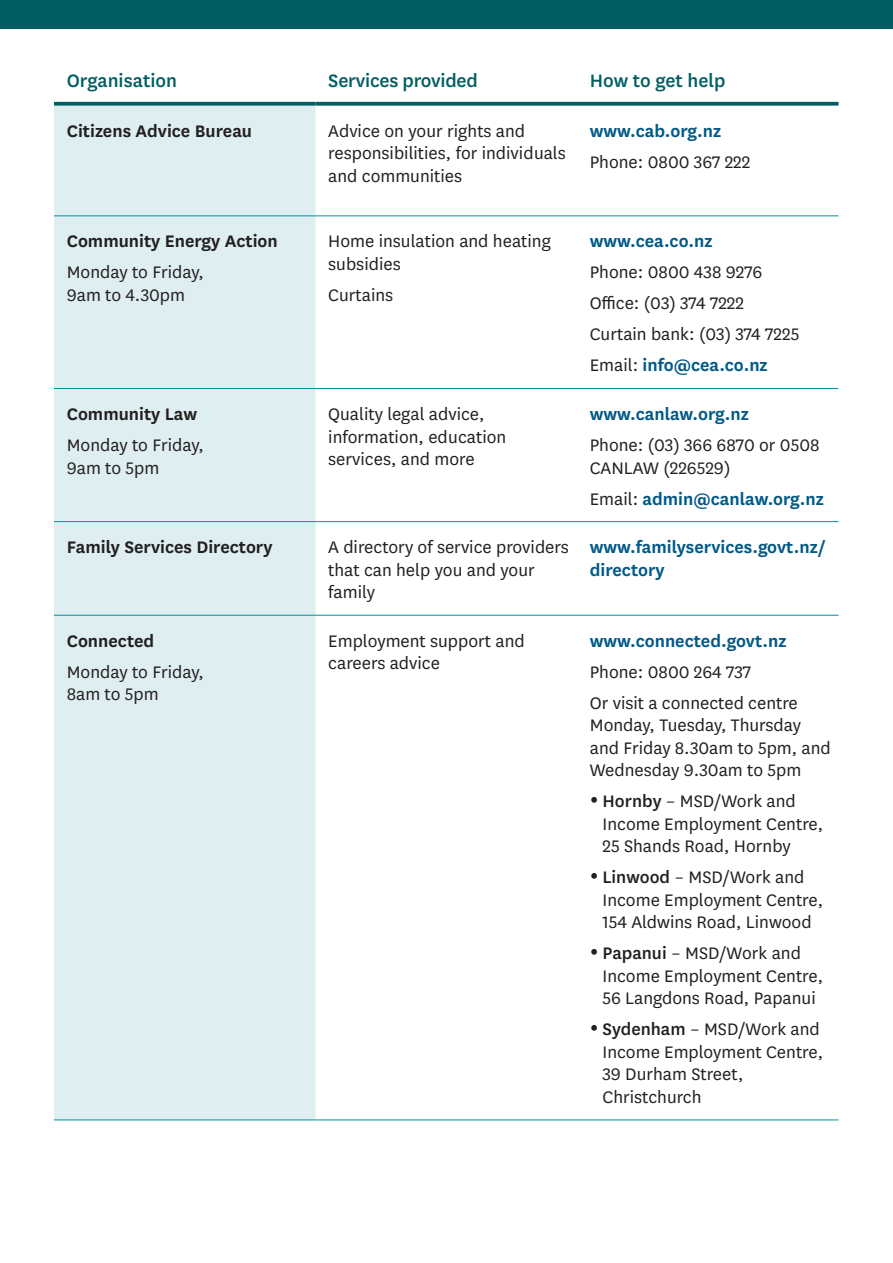
<style>
.page{position:relative;width:893px;height:1263px;background:#fff}
.page>*{position:absolute;margin:0;border:0;box-sizing:border-box;transform-origin:0 0}
.t1{font:500 21px "National";letter-spacing:-.005em;color:#005e62}
.t2{font:19.5px/22.5px "National";color:#231f20}
.t3{font:600 19.5px/22.5px "National";color:#005988}
.t4{font:600 19.5px "National";color:#231f20}
.s1{font-weight:600;color:#005988}
.s2{font-weight:400;color:#231f20}
.s3{font-weight:500}
</style>
<div class="page">
<div style="left:0;top:0;width:893px;height:29px;background:#005e62"></div>
<div style="left:54px;top:106px;width:261px;height:1013px;background:#deeef1"></div>
<hr style="left:54px;top:215px;width:261px;height:1px;background:#0093a2">
<hr style="left:315px;top:215px;width:262px;height:1px;background:#0093a2">
<hr style="left:577px;top:215px;width:261px;height:1px;background:#0093a2">
<hr style="left:54px;top:388px;width:261px;height:1px;background:#0093a2">
<hr style="left:315px;top:388px;width:262px;height:1px;background:#0093a2">
<hr style="left:577px;top:388px;width:261px;height:1px;background:#0093a2">
<hr style="left:54px;top:521px;width:261px;height:1px;background:#0093a2">
<hr style="left:315px;top:521px;width:262px;height:1px;background:#0093a2">
<hr style="left:577px;top:521px;width:261px;height:1px;background:#0093a2">
<hr style="left:54px;top:615px;width:261px;height:1px;background:#0093a2">
<hr style="left:315px;top:615px;width:262px;height:1px;background:#0093a2">
<hr style="left:577px;top:615px;width:261px;height:1px;background:#0093a2">
<hr style="left:54px;top:1119px;width:261px;height:1px;background:#0093a2">
<hr style="left:315px;top:1119px;width:262px;height:1px;background:#0093a2">
<hr style="left:577px;top:1119px;width:261px;height:1px;background:#0093a2">
<svg style="left:54px;top:102px;width:261px;height:4px"></svg>
<svg style="left:315px;top:102px;width:262px;height:4px"></svg>
<svg style="left:577px;top:102px;width:261px;height:4px"></svg>
<p class="t1" style="left:67px;top:66px;width:112px">Organisation</p>
<p class="t1" style="left:328px;top:66px;width:151px">Services provided</p>
<p class="t1" style="left:590px;top:66px;width:137px">How to get help</p>
<p class="t4" style="left:67px;top:117px;width:187px">Citizens Advice Bureau</p>
<p class="t2" style="left:328px;top:119px;width:239px">Advice on your rights and responsibilities, for individuals and communities</p>
<p class="t3" style="left:590px;top:118px;width:133px">www.cab.org.nz</p>
<p class="t2" style="left:590px;top:150px;width:162px">Phone: 0800 367 222</p>
<p class="t4" style="left:67px;top:228px;width:213px">Community Energy Action</p>
<p class="t2" style="left:67px;top:260px;width:139px">Monday to Friday,<br>9am to 4.30pm</p>
<p class="t4" style="left:67px;top:401px;width:132px">Community Law</p>
<p class="t2" style="left:67px;top:433px;width:139px">Monday to Friday,<br>9am to 5pm</p>
<p class="t2" style="left:328px;top:229px;width:224px">Home insulation and heating subsidies</p>
<p class="t2" style="left:328px;top:283px;width:66px">Curtains</p>
<p class="t3" style="left:590px;top:229px;width:124px">www.cea.co.nz</p>
<p class="t2" style="left:590px;top:256px;width:211px;line-height:31px">Phone: 0800 438 9276<br>Office: (03) 374 7222<br>Curtain bank: (03) 374 7225<br>Email: <span class="s1">info@cea.co.nz</span></p>
<p class="t2" style="left:328px;top:402px;width:180px">Quality legal advice, information, education services, and more</p>
<p class="t3" style="left:590px;top:402px;width:160px">www.canlaw.org.nz</p>
<p class="t2" style="left:590px;top:433px;width:231px">Phone: (03) 366 6870 or 0508<br>CANLAW (226529)</p>
<p class="t3" style="left:590px;top:486px;width:236px"><span class="s2">Email:</span> admin@canlaw.org.nz</p>
<p class="t4" style="left:67px;top:534px;width:207px">Family Services Directory</p>
<p class="t2" style="left:328px;top:535px;width:242px">A directory of service providers that can help you and your family</p>
<p class="t3" style="left:590px;top:535px;width:238px">www.familyservices.govt.nz/ directory</p>
<p class="t4" style="left:67px;top:627px;width:89px">Connected</p>
<p class="t2" style="left:67px;top:660px;width:139px">Monday to Friday,<br>8am to 5pm</p>
<p class="t2" style="left:328px;top:629px;width:198px">Employment support and careers advice</p>
<p class="t3" style="left:590px;top:628px;width:198px">www.connected.govt.nz</p>
<p class="t2" style="left:590px;top:655px;width:210px;line-height:31px">Phone: 0800 264 737<br>Or visit a connected centre</p>
<p class="t2" style="left:590px;top:713px;width:243px">Monday, Tuesday, Thursday and Friday 8.30am to 5pm, and<br>Wednesday 9.30am to 5pm</p>
<p class="t2" style="left:602px;top:789px;width:222px"><span class="s3">Hornby</span> – MSD/Work and<br>Income Employment Centre,<br>25 Shands Road, Hornby</p>
<p class="t2" style="left:602px;top:865px;width:222px"><span class="s3">Linwood</span> – MSD/Work and<br>Income Employment Centre,<br>154 Aldwins Road, Linwood</p>
<p class="t2" style="left:602px;top:941px;width:222px"><span class="s3">Papanui</span> – MSD/Work and<br>Income Employment Centre,<br>56 Langdons Road, Papanui</p>
<p class="t2" style="left:602px;top:1017px;width:222px"><span class="s3">Sydenham</span> – MSD/Work and<br>Income Employment Centre,<br>39 Durham Street,<br>Christchurch</p>
</div>
